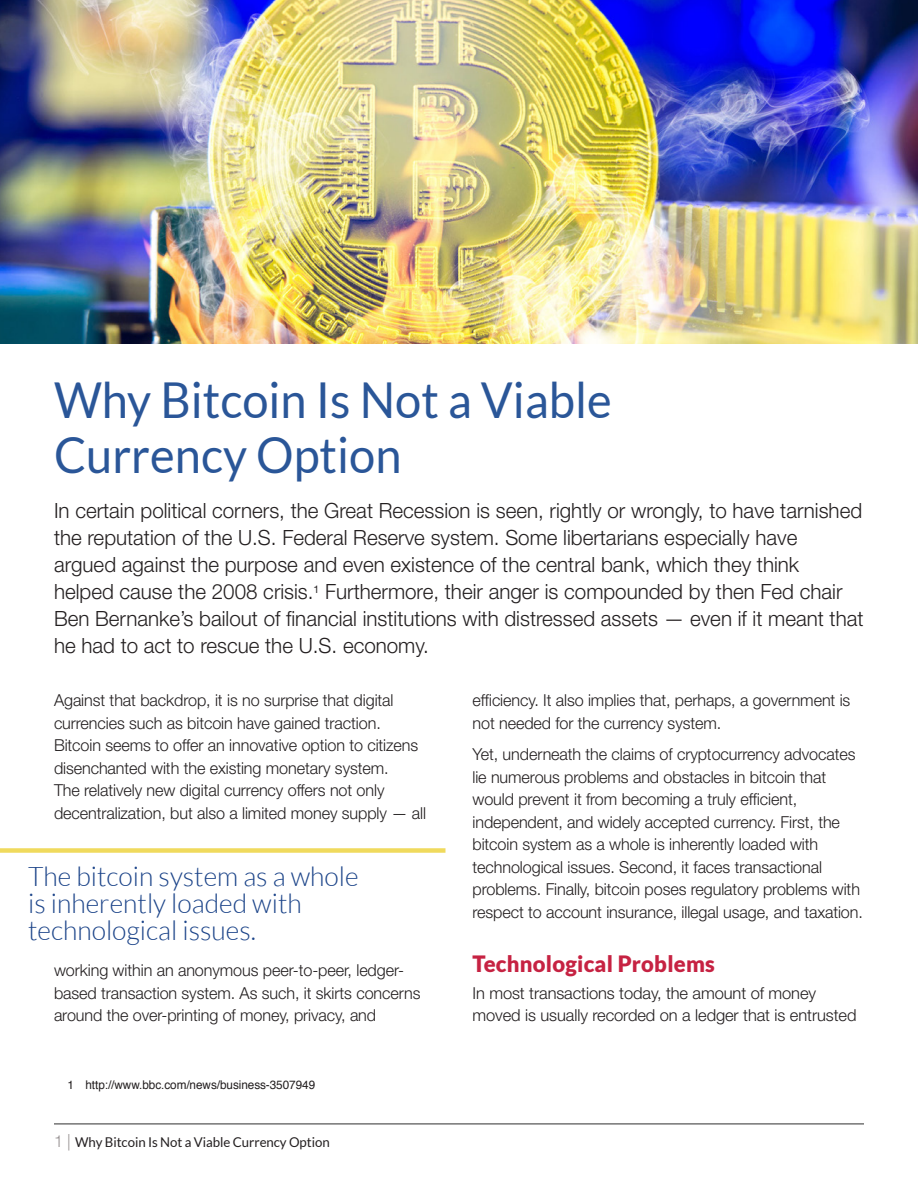
<style>
.page{position:relative;width:918px;height:1188px;background:#fff}
.page>*{position:absolute;margin:0;border:0;box-sizing:border-box;transform-origin:0 0}
.Article_headline{font:49.5px/55.5px "Lato";color:#2a5698;scale:.95 1}
.take-away{font:300 27px/27px "Lato";color:#1c4489}
.subhead{font:900 22.5px "Lato";letter-spacing:.01em;color:#c62242}
.intro_parag{font:300 21px/27px "Helvetica Neue";color:#231f20}
.body_copy{font:300 16.5px/22.5px "Helvetica Neue";letter-spacing:-.005em;color:#231f20}
.t1{font:13.5px "Lato";letter-spacing:-.005em;color:#231f20}
.Footnote_text{font:12px "Helvetica";letter-spacing:-.005em;color:#231f20}
.s1{font-family:"Helvetica Neue";font-weight:300;font-size:16.5px;color:#989293}
</style>
<div class="page">
<hr style="left:54px;top:1124px;width:810px;height:1px;background:#2e2f2e">
<img style="left:0;top:0;width:918px;height:343px">
<div style="left:0;top:848px;width:445px;height:5px;background:#f0da5d"></div>
<p class="Article_headline" style="left:54px;top:372px;width:589px">Why Bitcoin Is Not a Viable<br>Currency Option</p>
<p class="intro_parag" style="left:54px;top:497px;width:811px">In certain political corners, the Great Recession is seen, rightly or wrongly, to have tarnished the reputation of the U.S. Federal Reserve system. Some libertarians especially have argued against the purpose and even existence of the central bank, which they think helped cause the 2008 crisis.<sup>1</sup> Furthermore, their anger is compounded by then Fed chair Ben Bernanke’s bailout of financial institutions with distressed assets — even if it meant that he had to act to rescue the U.S. economy.</p>
<p class="body_copy" style="left:54px;top:689px;width:374px">Against that backdrop, it is no surprise that digital currencies such as bitcoin have gained traction.<br>Bitcoin seems to offer an innovative option to citizens disenchanted with the existing monetary system.<br>The relatively new digital currency offers not only decentralization, but also a limited money supply — all</p>
<p class="take-away" style="left:28px;top:863px;width:332px">The bitcoin system as a whole is inherently loaded with technological issues.</p>
<p class="body_copy" style="left:54px;top:959px;width:368px">working within an anonymous peer-to-peer, ledger&shy;based transaction system. As such, it skirts concerns around the over-printing of money, privacy, and</p>
<p class="Footnote_text" style="left:68px;top:1076px;width:249px">1 http://www.bbc.com/news/business-3507949</p>
<p class="t1" style="left:54px;top:1135px;width:277px"><span class="s1">1 |</span> Why Bitcoin Is Not a Viable Currency Option</p>
<p class="body_copy" style="left:472px;top:689px;width:379px">efficiency. It also implies that, perhaps, a government is not needed for the currency system.</p>
<p class="body_copy" style="left:472px;top:743px;width:392px">Yet, underneath the claims of cryptocurrency advocates lie numerous problems and obstacles in bitcoin that would prevent it from becoming a truly efficient, independent, and widely accepted currency. First, the bitcoin system as a whole is inherently loaded with technological issues. Second, it faces transactional problems. Finally, bitcoin poses regulatory problems with respect to account insurance, illegal usage, and taxation.</p>
<p class="subhead" style="left:472px;top:950px;width:244px">Technological Problems</p>
<p class="body_copy" style="left:472px;top:981px;width:386px">In most transactions today, the amount of money moved is usually recorded on a ledger that is entrusted</p>
</div>
